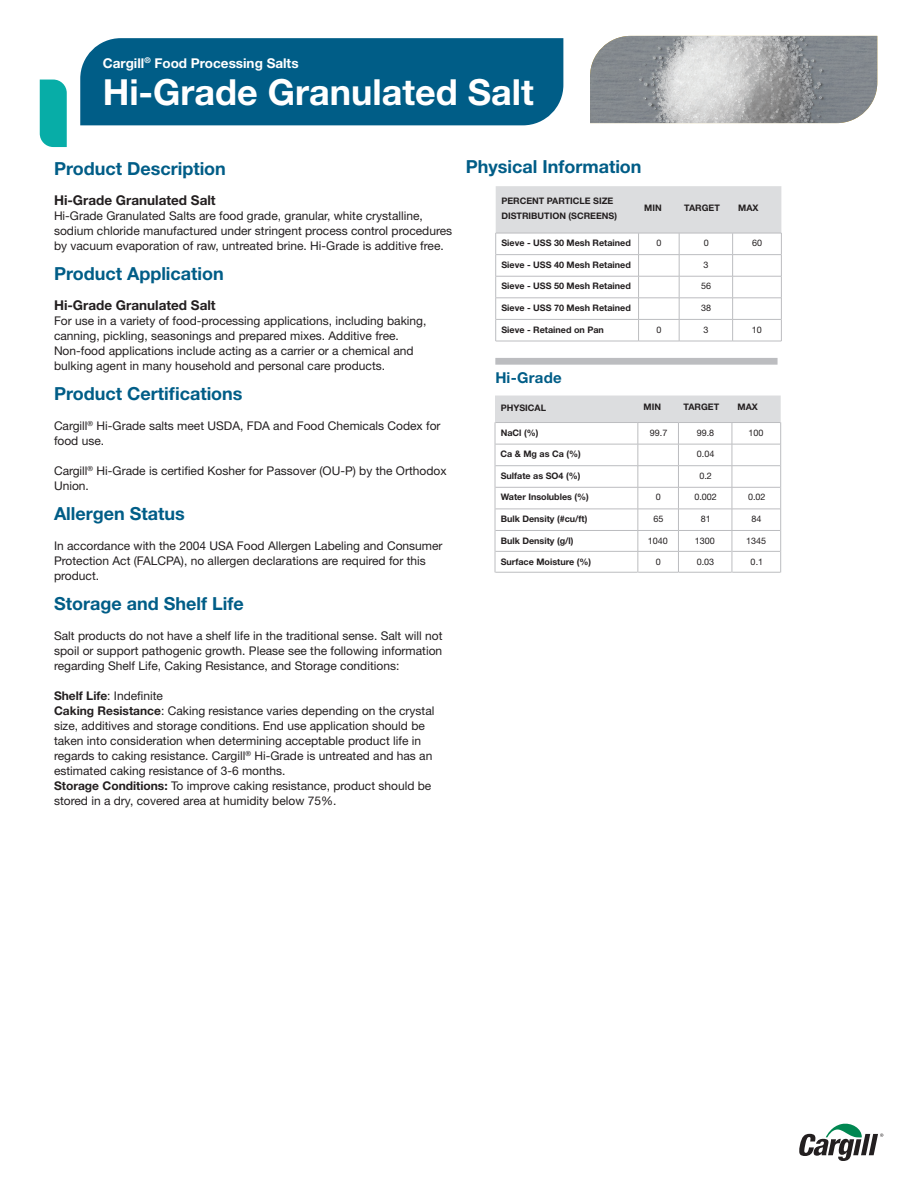
<style>
.page{position:relative;width:918px;height:1188px;background:#fff}
.page>*{position:absolute;margin:0;border:0;box-sizing:border-box;transform-origin:0 0}
.t1{font:700 36px "Helvetica Neue LT Std";color:#fff}
.t2{font:700 18px "Helvetica Neue LT Std";color:#005d87}
.t3{font:700 15px "Helvetica Neue LT Std";letter-spacing:.02em;color:#005d87}
.t4{font:700 13.5px "Helvetica Neue LT Std";color:#231f20}
.t5{font:700 13.5px "Helvetica Neue LT Std";color:#fff}
.t6{font:12px/15px "Helvetica Neue LT Std";color:#231f20}
.t7{font:700 9px/15px "Helvetica Neue LT Std";color:#231f20}
.t8{font:9px "Helvetica Neue LT Std";color:#231f20}
.s1{font-weight:700}
</style>
<div class="page">
<div style="left:80px;top:38px;width:483px;height:87px;background:#005d87"></div>
<svg style="left:40px;top:80px;width:27px;height:67px"></svg>
<svg style="left:799px;top:1124px;width:84px;height:37px"></svg>
<img style="left:590px;top:36px;width:287px;height:87px">
<div style="left:495px;top:358px;width:283px;height:7px;background:#bcbdc0"></div>
<hr style="left:495px;top:572px;width:142px;height:1px;background:#bcbdc0">
<hr style="left:638px;top:572px;width:40px;height:1px;background:#bcbdc0">
<hr style="left:679px;top:572px;width:53px;height:1px;background:#bcbdc0">
<hr style="left:732px;top:572px;width:48px;height:1px;background:#bcbdc0">
<svg style="left:495px;top:396px;width:286px;height:176px"></svg>
<hr style="left:496px;top:341px;width:143px;height:1px;background:#bcbdc0">
<hr style="left:639px;top:341px;width:40px;height:1px;background:#bcbdc0">
<hr style="left:679px;top:341px;width:54px;height:1px;background:#bcbdc0">
<hr style="left:733px;top:341px;width:48px;height:1px;background:#bcbdc0">
<svg style="left:495px;top:186px;width:287px;height:155px"></svg>
<p class="t5" style="left:103px;top:54px;width:197px">Cargill<sup>®</sup> Food Processing Salts</p>
<h1 class="t1" style="left:103px;top:70px;width:433px">Hi-Grade Granulated Salt</h1>
<h2 class="t2" style="left:54px;top:157px;width:173px">Product Description</h2>
<p class="t4" style="left:54px;top:192px;width:163px">Hi-Grade Granulated Salt</p>
<p class="t6" style="left:54px;top:208px;width:400px">Hi-Grade Granulated Salts are food grade, granular, white crystalline, sodium chloride manufactured under stringent process control procedures by vacuum evaporation of raw, untreated brine. Hi-Grade is additive free.</p>
<h2 class="t2" style="left:54px;top:262px;width:171px">Product Application</h2>
<p class="t4" style="left:54px;top:297px;width:163px">Hi-Grade Granulated Salt</p>
<p class="t6" style="left:54px;top:313px;width:374px">For use in a variety of food-processing applications, including baking, canning, pickling, seasonings and prepared mixes. Additive free.<br>Non-food applications include acting as a carrier or a chemical and bulking agent in many household and personal care products.</p>
<h2 class="t2" style="left:54px;top:382px;width:190px">Product Certifications</h2>
<p class="t6" style="left:54px;top:418px;width:388px">Cargill<sup>®</sup> Hi-Grade salts meet USDA, FDA and Food Chemicals Codex for food use.</p>
<p class="t6" style="left:54px;top:463px;width:394px">Cargill<sup>®</sup> Hi-Grade is certified Kosher for Passover (OU-P) by the Orthodox<br>Union.</p>
<h2 class="t2" style="left:54px;top:502px;width:132px">Allergen Status</h2>
<p class="t6" style="left:54px;top:538px;width:390px">In accordance with the 2004 USA Food Allergen Labeling and Consumer<br>Protection Act (FALCPA), no allergen declarations are required for this product.</p>
<h2 class="t2" style="left:54px;top:592px;width:191px">Storage and Shelf Life</h2>
<p class="t6" style="left:54px;top:628px;width:390px;text-align:justify">Salt products do not have a shelf life in the traditional sense. Salt will not spoil or support pathogenic growth. Please see the following information regarding Shelf Life, Caking Resistance, and Storage conditions:</p>
<p class="t6" style="left:54px;top:688px;width:382px"><span class="s1">Shelf Life</span>: Indefinite<br><span class="s1">Caking Resistance</span>: Caking resistance varies depending on the crystal size, additives and storage conditions. End use application should be taken into consideration when determining acceptable product life in regards to caking resistance. Cargill<sup>®</sup> Hi-Grade is untreated and has an estimated caking resistance of 3-6 months.<br><span class="s1">Storage Conditions:</span> To improve caking resistance, product should be stored in a dry, covered area at humidity below 75%.</p>
<h2 class="t2" style="left:466px;top:156px;width:177px">Physical Information</h2>
<p class="t7" style="left:501px;top:193px;width:117px">PERCENT PARTICLE SIZE<br>DISTRIBUTION (SCREENS)</p>
<p class="t7" style="left:644px;top:200px;width:19px">MIN</p>
<p class="t7" style="left:684px;top:200px;width:37px">TARGET</p>
<p class="t7" style="left:738px;top:200px;width:22px">MAX</p>
<p class="t7" style="left:501px;top:235px;width:131px">Sieve - USS 30 Mesh Retained</p>
<p class="t8" style="left:657px;top:238px;width:7px">0</p>
<p class="t8" style="left:704px;top:238px;width:7px">0</p>
<p class="t8" style="left:752px;top:238px;width:12px">60</p>
<p class="t7" style="left:501px;top:257px;width:131px">Sieve - USS 40 Mesh Retained</p>
<p class="t8" style="left:704px;top:259px;width:7px">3</p>
<p class="t7" style="left:501px;top:278px;width:131px">Sieve - USS 50 Mesh Retained</p>
<p class="t8" style="left:701px;top:281px;width:12px">56</p>
<p class="t7" style="left:501px;top:300px;width:131px">Sieve - USS 70 Mesh Retained</p>
<p class="t8" style="left:701px;top:302px;width:12px">38</p>
<p class="t7" style="left:501px;top:322px;width:104px">Sieve - Retained on Pan</p>
<p class="t8" style="left:657px;top:324px;width:7px">0</p>
<p class="t8" style="left:704px;top:324px;width:7px">3</p>
<p class="t8" style="left:752px;top:324px;width:12px">10</p>
<p class="t3" style="left:495px;top:369px;width:68px">Hi-Grade</p>
<p class="t7" style="left:501px;top:400px;width:47px">PHYSICAL</p>
<p class="t7" style="left:644px;top:400px;width:19px">MIN</p>
<p class="t7" style="left:684px;top:400px;width:37px">TARGET</p>
<p class="t7" style="left:738px;top:400px;width:22px">MAX</p>
<p class="t7" style="left:501px;top:425px;width:39px">NaCl (%)</p>
<p class="t8" style="left:650px;top:427px;width:19px">99.7</p>
<p class="t8" style="left:697px;top:427px;width:19px">99.8</p>
<p class="t8" style="left:748px;top:427px;width:17px">100</p>
<p class="t7" style="left:500px;top:446px;width:82px">Ca &amp; Mg as Ca (%)</p>
<p class="t8" style="left:697px;top:449px;width:19px">0.04</p>
<p class="t7" style="left:501px;top:468px;width:81px">Sulfate as SO4 (%)</p>
<p class="t8" style="left:699px;top:470px;width:14px">0.2</p>
<p class="t7" style="left:501px;top:490px;width:90px">Water Insolubles (%)</p>
<p class="t8" style="left:656px;top:492px;width:7px">0</p>
<p class="t8" style="left:694px;top:492px;width:24px">0.002</p>
<p class="t8" style="left:748px;top:492px;width:19px">0.02</p>
<p class="t7" style="left:501px;top:511px;width:88px">Bulk Density (#cu/ft)</p>
<p class="t8" style="left:653px;top:514px;width:12px">65</p>
<p class="t8" style="left:701px;top:514px;width:12px">81</p>
<p class="t8" style="left:752px;top:514px;width:12px">84</p>
<p class="t7" style="left:501px;top:533px;width:74px">Bulk Density (g/l)</p>
<p class="t8" style="left:648px;top:535px;width:22px">1040</p>
<p class="t8" style="left:695px;top:535px;width:22px">1300</p>
<p class="t8" style="left:746px;top:535px;width:22px">1345</p>
<p class="t7" style="left:501px;top:554px;width:92px">Surface Moisture (%)</p>
<p class="t8" style="left:656px;top:556px;width:7px">0</p>
<p class="t8" style="left:697px;top:556px;width:19px">0.03</p>
<p class="t8" style="left:751px;top:556px;width:14px">0.1</p>
</div>
